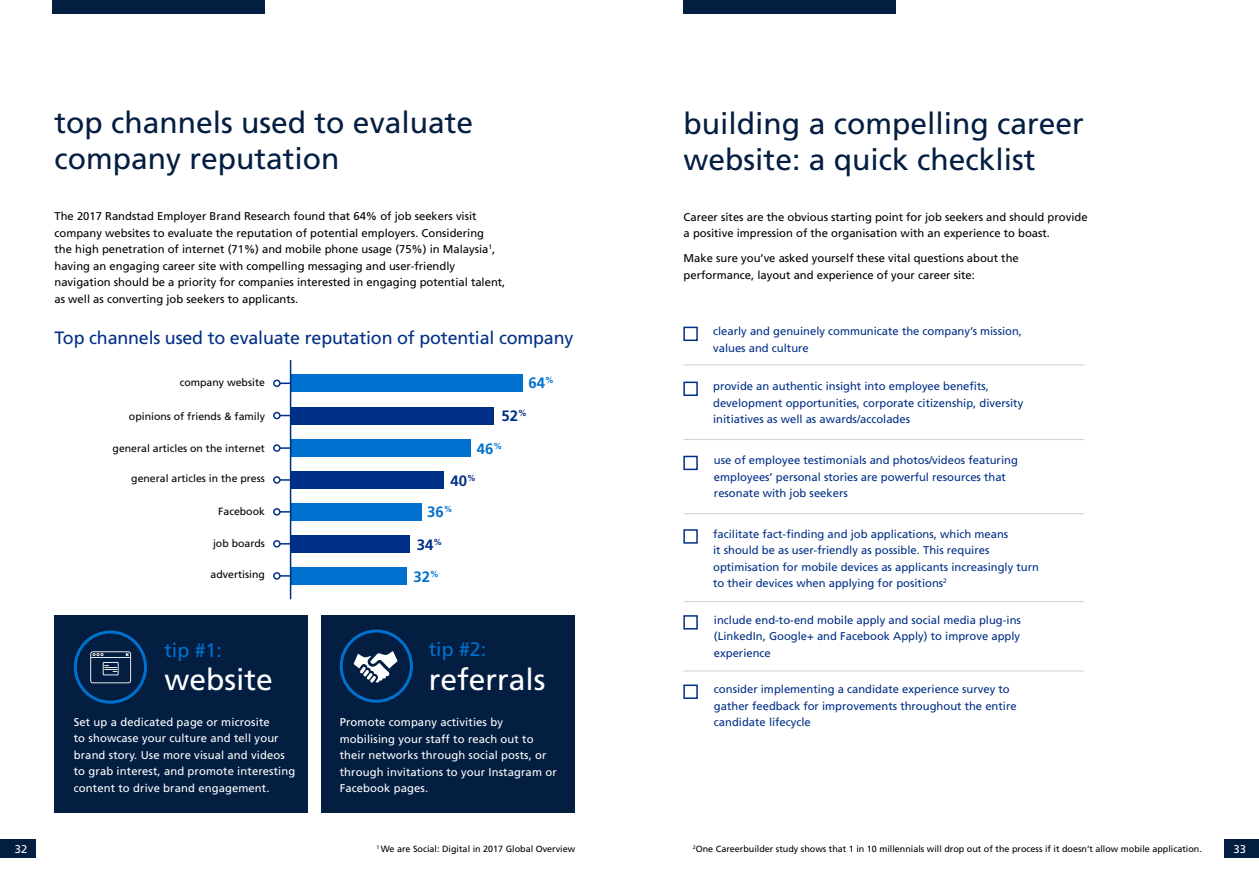
<style>
.page{position:relative;width:1259px;height:893px;background:#fff}
.page>*{position:absolute;margin:0;border:0;box-sizing:border-box;transform-origin:0 0}
.t1{font:30px/36px "Frutiger LT Std";color:#041e41}
.t2{font:30px "Frutiger LT Std";color:#fff}
.t3{font:19.5px "Frutiger LT Std";color:#0071ce}
.t4{font:17.85px "Frutiger LT Std";letter-spacing:-.01em;color:#002f87}
.t5{font:700 15px/31.3px "Frutiger LT Std";color:#002f87}
.t6{font:700 15px "Frutiger LT Std";color:#0071ce}
.t7{font:11.25px/16.5px "Frutiger LT Std";color:#002f87}
.t8{font:11.25px/16.5px "Frutiger LT Std";color:#000}
.t9{font:11.25px/16.5px "Frutiger LT Std";letter-spacing:.01em;color:#fff}
.t10{font:10.5px "Frutiger LT Std";color:#000}
.t11{font:9px "Frutiger LT Std";color:#000}
.s1{color:#0071ce}
</style>
<div class="page">
<div style="left:290px;top:375px;width:232px;height:17px;background:#0071ce"></div>
<div style="left:290px;top:407px;width:204px;height:17px;background:#002f87"></div>
<div style="left:290px;top:439px;width:181px;height:17px;background:#0071ce"></div>
<div style="left:290px;top:471px;width:154px;height:18px;background:#002f87"></div>
<div style="left:290px;top:503px;width:132px;height:17px;background:#0071ce"></div>
<div style="left:290px;top:535px;width:120px;height:17px;background:#002f87"></div>
<div style="left:290px;top:567px;width:116px;height:18px;background:#0071ce"></div>
<div style="left:273px;top:380px;width:8px;height:7px;border:2px solid #002f87;border-radius:50%"></div>
<div style="left:273px;top:412px;width:8px;height:7px;border:2px solid #002f87;border-radius:50%"></div>
<svg style="left:281px;top:447px;width:9px;height:2px"></svg>
<div style="left:273px;top:444px;width:8px;height:8px;border:2px solid #002f87;border-radius:50%"></div>
<svg style="left:281px;top:479px;width:9px;height:2px"></svg>
<div style="left:273px;top:476px;width:8px;height:8px;border:2px solid #002f87;border-radius:50%"></div>
<svg style="left:281px;top:511px;width:9px;height:2px"></svg>
<div style="left:273px;top:508px;width:8px;height:8px;border:2px solid #002f87;border-radius:50%"></div>
<svg style="left:281px;top:543px;width:9px;height:2px"></svg>
<div style="left:273px;top:540px;width:8px;height:8px;border:2px solid #002f87;border-radius:50%"></div>
<svg style="left:281px;top:575px;width:9px;height:2px"></svg>
<div style="left:273px;top:572px;width:8px;height:8px;border:2px solid #002f87;border-radius:50%"></div>
<hr style="left:290px;top:360px;width:1px;height:239px;background:#002f87">
<div style="left:322px;top:615px;width:253px;height:198px;background:#041e41"></div>
<div style="left:55px;top:615px;width:253px;height:198px;background:#041e41"></div>
<div style="left:74px;top:630px;width:73px;height:74px;border:3px solid #0071ce;border-radius:50%"></div>
<svg style="left:90px;top:651px;width:41px;height:32px"></svg>
<div style="left:340px;top:629px;width:73px;height:74px;border:3px solid #0071ce;border-radius:50%"></div>
<svg style="left:354px;top:651px;width:43px;height:32px"></svg>
<div style="left:683px;top:327px;width:15px;height:14px;border:2px solid #002f87"></div>
<div style="left:683px;top:382px;width:15px;height:14px;border:2px solid #002f87"></div>
<div style="left:683px;top:529px;width:15px;height:15px;border:2px solid #002f87"></div>
<div style="left:683px;top:456px;width:15px;height:14px;border:2px solid #002f87"></div>
<div style="left:683px;top:615px;width:15px;height:15px;border:2px solid #002f87"></div>
<div style="left:683px;top:684px;width:15px;height:15px;border:2px solid #002f87"></div>
<hr style="left:683px;top:364px;width:401px;height:1px;background:#d1d3d4">
<hr style="left:683px;top:439px;width:401px;height:1px;background:#d1d3d4">
<hr style="left:683px;top:513px;width:401px;height:1px;background:#d1d3d4">
<hr style="left:683px;top:601px;width:401px;height:1px;background:#d1d3d4">
<hr style="left:683px;top:670px;width:401px;height:1px;background:#d1d3d4">
<div style="left:52px;top:0;width:213px;height:14px;background:#041e41"></div>
<div style="left:682px;top:0;width:213px;height:14px;background:#041e41"></div>
<div style="left:1225px;top:839px;width:34px;height:19px;background:#041e41"></div>
<div style="left:0;top:839px;width:36px;height:19px;background:#041e41"></div>
<h1 class="t1" style="left:55px;top:105px;width:420px">top channels used to evaluate company reputation</h1>
<p class="t8" style="left:54px;top:208px;width:452px">The 2017 Randstad Employer Brand Research found that 64% of job seekers visit company websites to evaluate the reputation of potential employers. Considering<br>the high penetration of internet (71%) and mobile phone usage (75%) in Malaysia<sup>1</sup>, having an engaging career site with compelling messaging and user-friendly navigation should be a priority for companies interested in engaging potential talent, as well as converting job seekers to applicants.</p>
<h3 class="t4" style="left:55px;top:327px;width:520px">Top channels used to evaluate reputation of potential company</h3>
<p class="t10" style="left:180px;top:376px;width:87px">company website</p>
<p class="t10" style="left:129px;top:410px;width:137px">opinions of friends &amp; family</p>
<p class="t10" style="left:113px;top:442px;width:154px">general articles on the internet</p>
<p class="t10" style="left:131px;top:472px;width:135px">general articles in the press</p>
<p class="t10" style="left:218px;top:505px;width:48px">Facebook</p>
<p class="t10" style="left:213px;top:538px;width:53px">job boards</p>
<p class="t10" style="left:211px;top:568px;width:56px">advertising</p>
<h3 class="t6" style="left:528px;top:374px;width:27px">64<sup>%</sup></h3>
<h3 class="t5" style="left:477px;top:399px;width:51px;line-height:32.7px;text-indent:24px">52<sup>%<br></sup><span class="s1">46</span><sup>%</sup></h3>
<h3 class="t5" style="left:427px;top:465px;width:50px;text-indent:23px">40<sup>%<br></sup><span class="s1">36</span><sup>%</sup></h3>
<h3 class="t5" style="left:413px;top:529px;width:30px">34<sup>%<br></sup><span class="s1">32</span><sup>%</sup></h3>
<h2 class="t3" style="left:164px;top:639px;width:59px">tip #1:</h2>
<h2 class="t3" style="left:429px;top:638px;width:59px">tip #2:</h2>
<h1 class="t2" style="left:164px;top:662px;width:110px">website</h1>
<h1 class="t2" style="left:429px;top:662px;width:118px">referrals</h1>
<p class="t9" style="left:74px;top:714px;width:223px">Set up a dedicated page or microsite<br>to showcase your culture and tell your brand story. Use more visual and videos to grab interest, and promote interesting content to drive brand engagement.</p>
<p class="t9" style="left:340px;top:714px;width:218px">Promote company activities by mobilising your staff to reach out to their networks through social posts, or through invitations to your Instagram or Facebook pages.</p>
<h1 class="t1" style="left:683px;top:106px;width:402px">building a compelling career website: a quick checklist</h1>
<p class="t8" style="left:683px;top:208px;width:405px">Career sites are the obvious starting point for job seekers and should provide a positive impression of the organisation with an experience to boast.</p>
<p class="t8" style="left:683px;top:250px;width:337px">Make sure you’ve asked yourself these vital questions about the performance, layout and experience of your career site:</p>
<p class="t7" style="left:713px;top:323px;width:310px">clearly and genuinely communicate the company’s mission, values and culture</p>
<p class="t7" style="left:713px;top:378px;width:312px">provide an authentic insight into employee benefits, development opportunities, corporate citizenship, diversity initiatives as well as awards/accolades</p>
<p class="t7" style="left:714px;top:452px;width:305px">use of employee testimonials and photos/videos featuring employees’ personal stories are powerful resources that resonate with job seekers</p>
<p class="t7" style="left:713px;top:526px;width:327px">facilitate fact-finding and job applications, which means<br>it should be as user-friendly as possible. This requires optimisation for mobile devices as applicants increasingly turn to their devices when applying for positions<sup>2</sup></p>
<p class="t7" style="left:714px;top:611px;width:308px;text-align:justify">include end-to-end mobile apply and social media plug-ins (LinkedIn, Google+ and Facebook Apply) to improve apply experience</p>
<p class="t7" style="left:714px;top:681px;width:304px">consider implementing a candidate experience survey to gather feedback for improvements throughout the entire candidate lifecycle</p>
<p class="t9" style="left:15px;top:841px;width:14px">32</p>
<p class="t11" style="left:693px;top:843px;width:510px"><sup>2</sup>One Careerbuilder study shows that 1 in 10 millennials will drop out of the process if it doesn’t allow mobile application.</p>
<p class="t9" style="left:1233px;top:841px;width:14px">33</p>
<p class="t11" style="left:376px;top:844px;width:200px"><sup>1</sup> We are Social: Digital in 2017 Global Overview</p>
</div>
